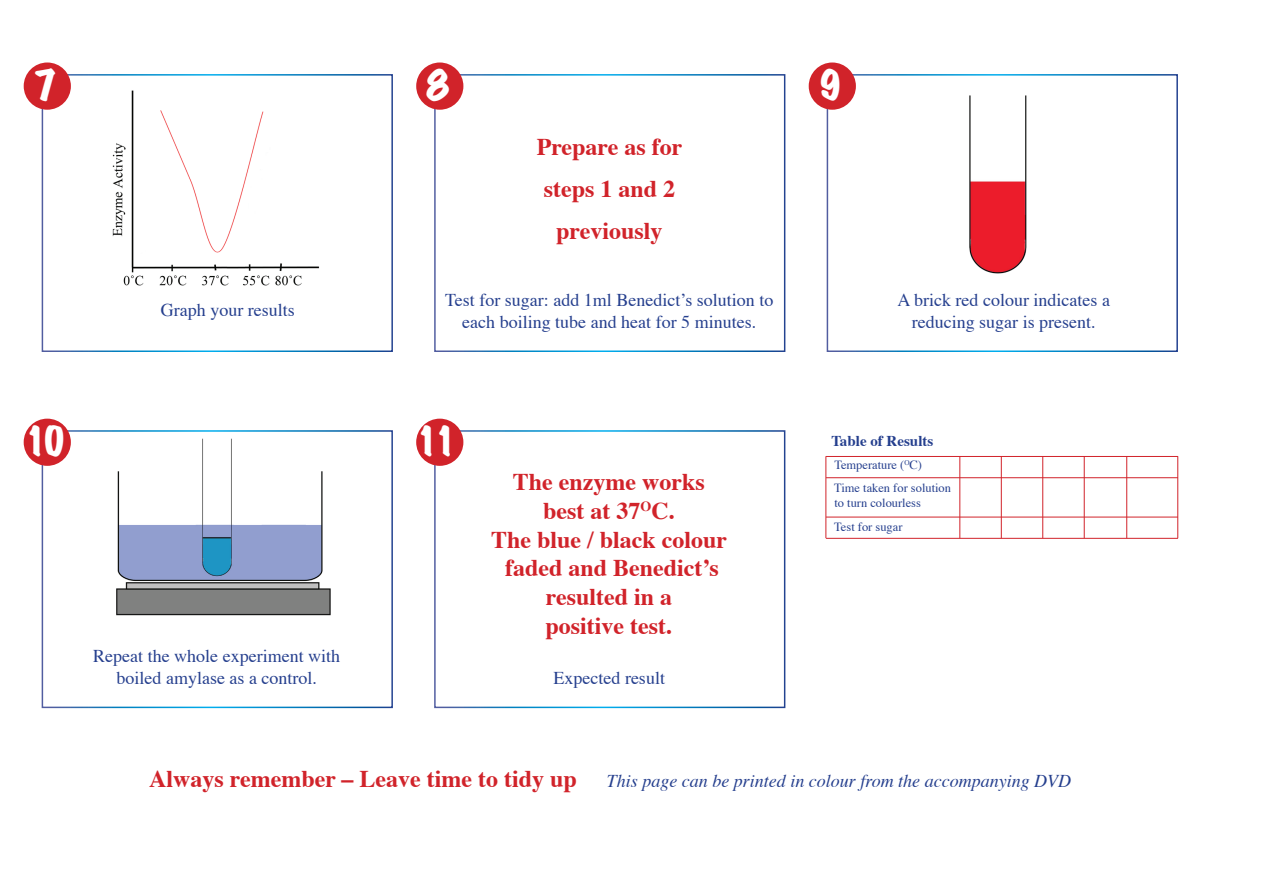
<style>
.page{position:relative;width:1263px;height:893px;background:#fff}
.page>*{position:absolute;margin:0;border:0;box-sizing:border-box;transform-origin:0 0}
.t1{font:expanded 36px "Marker Felt";color:#fff}
.t2{font:700 24px/28.8px "Times";color:#d1232a;text-align:center}
.t3{font:18px/21.6px "Times";color:#253f8e;text-align:center}
.t4{font:italic 18px "Times";color:#253f8e}
.t5{font:700 15px "Times";color:#253f8e}
.t6{font:12.45px/23.4px "Times";color:#253f8e}
.s1{font-weight:700;font-style:normal;font-size:24px;color:#d1232a}
</style>
<div class="page">
<img style="left:112px;top:90px;width:208px;height:196px">
<div style="left:42px;top:74px;width:351px;height:278px;border:2px solid #fff"></div>
<div style="left:24px;top:63px;width:47px;height:47px;background:#d1232a;border-radius:50%"></div>
<div style="left:434px;top:74px;width:351px;height:278px;border:2px solid #fff"></div>
<div style="left:416px;top:63px;width:47px;height:47px;background:#d1232a;border-radius:50%"></div>
<img style="left:969px;top:95px;width:58px;height:179px">
<div style="left:827px;top:74px;width:351px;height:278px;border:2px solid #fff"></div>
<div style="left:809px;top:63px;width:47px;height:47px;background:#d1232a;border-radius:50%"></div>
<img style="left:116px;top:438px;width:215px;height:178px">
<div style="left:42px;top:430px;width:351px;height:278px;border:2px solid #fff"></div>
<div style="left:24px;top:419px;width:47px;height:47px;background:#d1232a;border-radius:50%"></div>
<div style="left:434px;top:430px;width:351px;height:278px;border:2px solid #fff"></div>
<div style="left:416px;top:419px;width:47px;height:47px;background:#d1232a;border-radius:50%"></div>
<hr style="left:826px;top:456px;width:352px;height:1px;background:#d1232a">
<hr style="left:826px;top:477px;width:352px;height:1px;background:#d1232a">
<hr style="left:826px;top:517px;width:352px;height:1px;background:#d1232a">
<hr style="left:826px;top:538px;width:352px;height:1px;background:#d1232a">
<hr style="left:959px;top:456px;width:1px;height:82px;background:#d1232a">
<hr style="left:1001px;top:456px;width:1px;height:82px;background:#d1232a">
<hr style="left:1042px;top:456px;width:1px;height:82px;background:#d1232a">
<hr style="left:1084px;top:456px;width:1px;height:82px;background:#d1232a">
<hr style="left:1126px;top:456px;width:1px;height:82px;background:#d1232a">
<hr style="left:1177px;top:456px;width:1px;height:82px;background:#d1232a">
<hr style="left:825px;top:456px;width:1px;height:82px;background:#d1232a">
<h1 class="t1" style="left:34px;top:66px;width:25px">7</h1>
<p class="t3" style="left:161px;top:297px;width:135px">Graph your results</p>
<h1 class="t1" style="left:426px;top:66px;width:25px">8</h1>
<h1 class="t1" style="left:819px;top:66px;width:25px">9</h1>
<h2 class="t2" style="left:537px;top:123px;width:147px;line-height:42px">Prepare as for steps 1 and 2 previously</h2>
<p class="t3" style="left:445px;top:288px;width:330px">Test for sugar: add 1ml Benedict’s solution to each boiling tube and heat for 5 minutes.</p>
<p class="t3" style="left:897px;top:288px;width:214px">A brick red colour indicates a reducing sugar is present.</p>
<h1 class="t1" style="left:24px;top:422px;width:43px">10</h1>
<p class="t3" style="left:93px;top:644px;width:248px">Repeat the whole experiment with boiled amylase as a control.</p>
<h1 class="t1" style="left:416px;top:422px;width:43px">11</h1>
<h2 class="t2" style="left:491px;top:465px;width:238px">The enzyme works best at 37<sup>O</sup>C.<br>The blue / black colour faded and Benedict’s resulted in a<br>positive test.</h2>
<p class="t3" style="left:553px;top:666px;width:113px">Expected result</p>
<p class="t5" style="left:831px;top:426px;width:103px">Table of Results</p>
<p class="t6" style="left:834px;top:452px;width:118px">Temperature (<sup>O</sup>C)<br>Time taken for solution</p>
<p class="t6" style="left:834px;top:490px;width:88px">to turn colourless<br>Test for sugar</p>
<p class="t4" style="left:149px;top:764px;width:924px"><span class="s1">Always remember – Leave time to tidy up</span> This page can be printed in colour from the accompanying DVD</p>
</div>
